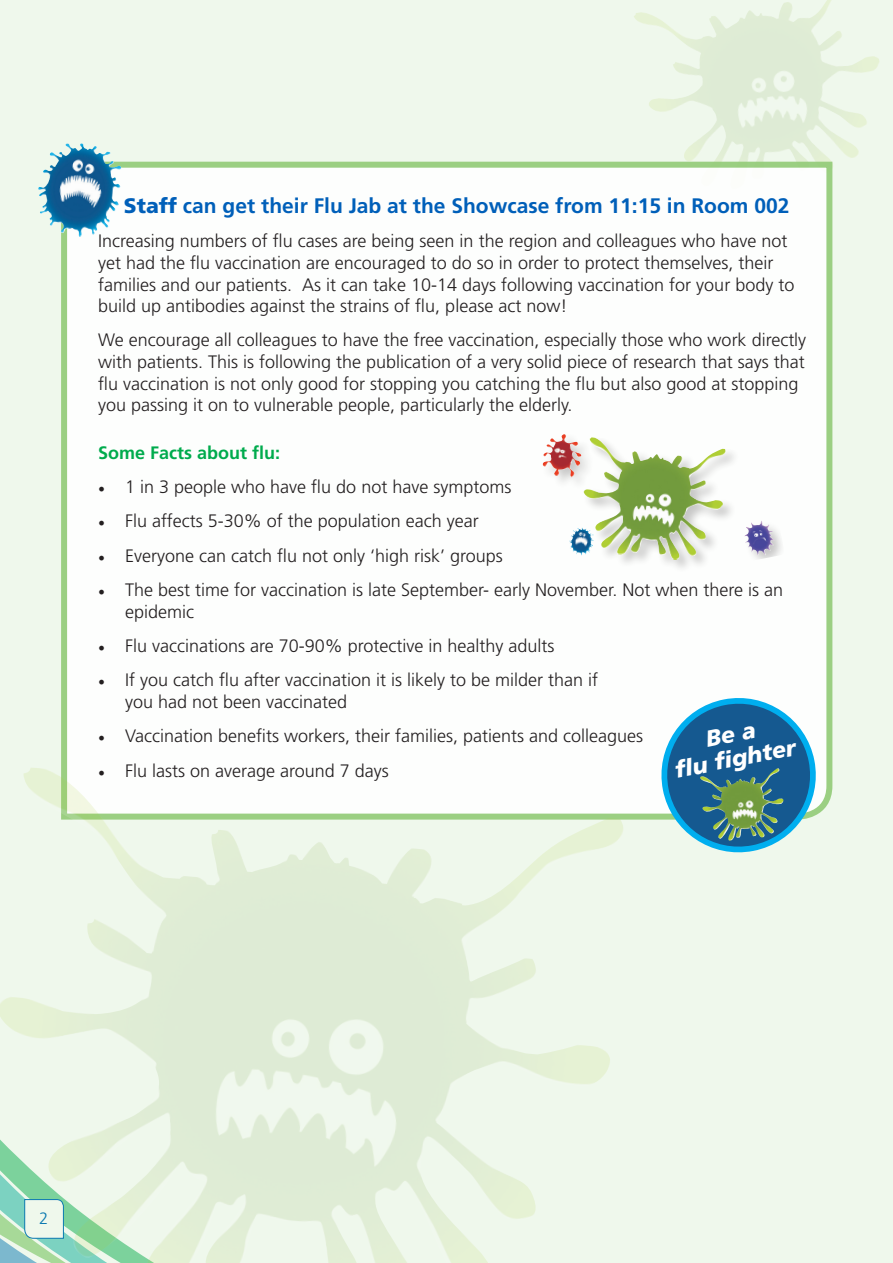
<style>
.page{position:relative;width:893px;height:1263px;background:#eff8ec}
.page>*{position:absolute;margin:0;border:0;box-sizing:border-box;transform-origin:0 0}
.t1{font:italic 900 22.95px "Frutiger";color:#fff}
.t2{font:700 21px "Frutiger";color:#005fb9}
.t3{font:300 18px/21.6px "Frutiger";color:#231f20}
.t4{font:700 18px "Frutiger";color:#00ab4d}
.t5{font:300 16.5px "Frutiger";color:#0072bc}
.s1{font-weight:900}
.s2{font-family:"Minion Pro";font-weight:400}
</style>
<div class="page">
<img style="left:634px;top:0;width:245px;height:160px">
<div style="left:61px;top:160px;width:772px;height:660px;background:#fdfefd"></div>
<div style="left:582px;top:436px;width:158px;height:138px;background:#231f20;opacity:.25"></div>
<img style="left:584px;top:437px;width:144px;height:123px">
<div style="left:541px;top:433px;width:54px;height:58px;background:#231f20;opacity:.24"></div>
<img style="left:541px;top:434px;width:41px;height:43px">
<div style="left:743px;top:520px;width:42px;height:42px;background:#231f20;opacity:.25"></div>
<img style="left:744px;top:521px;width:31px;height:34px">
<img style="left:569px;top:528px;width:25px;height:27px">
<img style="left:38px;top:144px;width:83px;height:93px">
<img style="left:0;top:767px;width:632px;height:496px">
<svg style="left:658px;top:694px;width:161px;height:159px;background:#5b96af"></svg>
<p class="t2" style="left:124px;top:193px;width:667px"><span class="s1">Staff</span> can get their Flu Jab at the Showcase from 11:15 in Room 002</p>
<p class="t3" style="left:98px;top:230px;width:698px">Increasing numbers of flu cases are being seen in the region and colleagues who have not yet had the flu vaccination are encouraged to do so in order to protect themselves, their families and our patients. As it can take 10-14 days following vaccination for your body to build up antibodies against the strains of flu, please act now!</p>
<p class="t3" style="left:98px;top:329px;width:710px">We encourage all colleagues to have the free vaccination, especially those who work directly with patients. This is following the publication of a very solid piece of research that says that flu vaccination is not only good for stopping you catching the flu but also good at stopping you passing it on to vulnerable people, particularly the elderly.</p>
<p class="t4" style="left:98px;top:442px;width:184px">Some Facts about flu:</p>
<p class="t3" style="left:98px;top:476px;width:415px"><span class="s2">•</span> 1 in 3 people who have flu do not have symptoms</p>
<p class="t3" style="left:98px;top:510px;width:382px"><span class="s2">•</span> Flu affects 5-30% of the population each year</p>
<p class="t3" style="left:98px;top:545px;width:406px"><span class="s2">•</span> Everyone can catch flu not only ‘high risk’ groups</p>
<p class="t3" style="left:125px;top:579px;width:660px;text-indent:-27px"><span class="s2">•</span> The best time for vaccination is late September- early November. Not when there is an epidemic</p>
<p class="t3" style="left:98px;top:635px;width:458px"><span class="s2">•</span> Flu vaccinations are 70-90% protective in healthy adults</p>
<p class="t3" style="left:125px;top:669px;width:474px;text-indent:-27px"><span class="s2">•</span> If you catch flu after vaccination it is likely to be milder than if you had not been vaccinated</p>
<p class="t3" style="left:98px;top:725px;width:547px"><span class="s2">•</span> Vaccination benefits workers, their families, patients and colleagues</p>
<p class="t3" style="left:98px;top:760px;width:292px"><span class="s2">•</span> Flu lasts on average around 7 days</p>
<p class="t1" style="left:672px;top:757px;width:124px;rotate:-11deg">fl u fi ghter</p>
<p class="t5" style="left:39px;top:1209px;width:11px">2</p>
</div>
